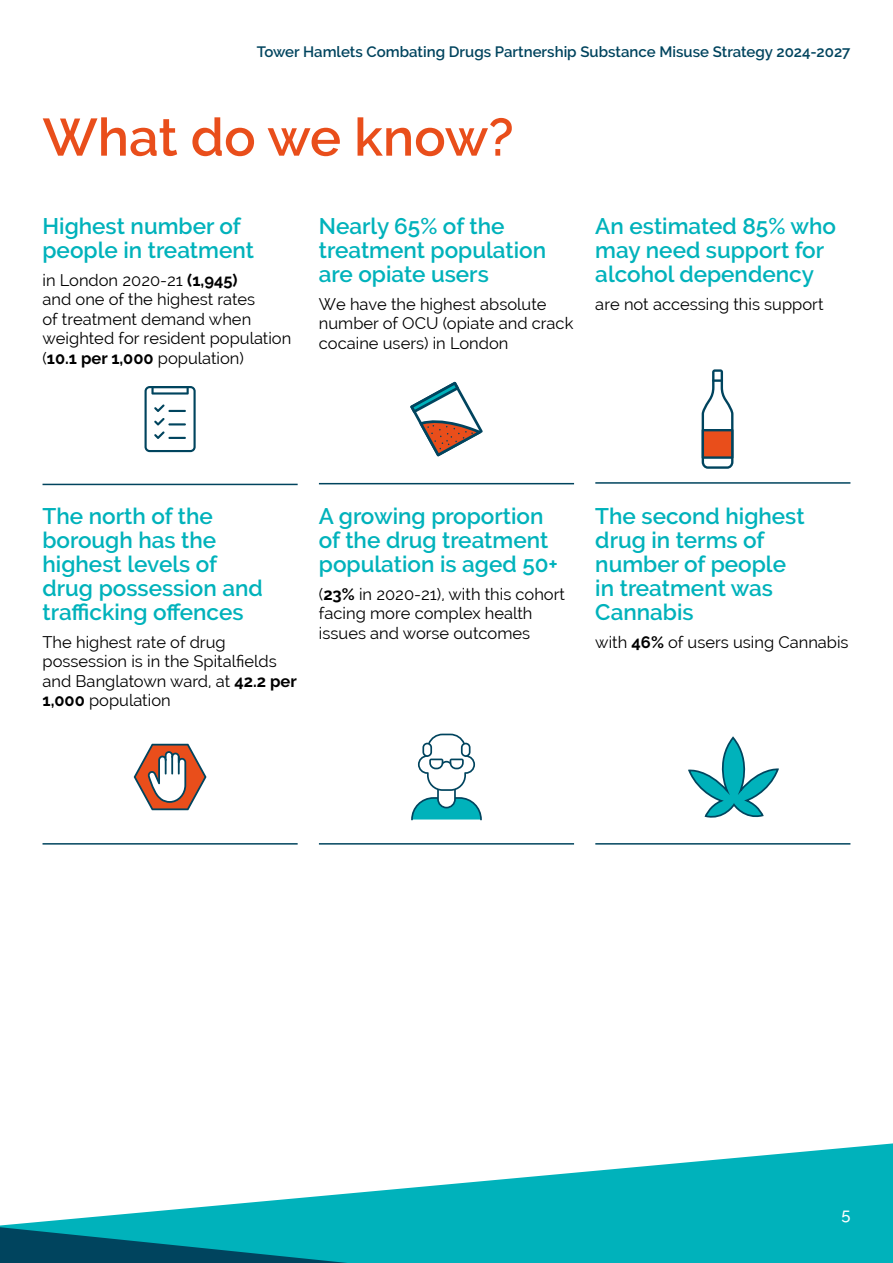
<style>
.page{position:relative;width:893px;height:1263px;background:#fff}
.page>*{position:absolute;margin:0;border:0;box-sizing:border-box;transform-origin:0 0}
.t1{font:600 52.5px "Raleway";color:#e94e1b}
.t2{font:600 22.5px/24px "Raleway";color:#00b2bb}
.t3{font:16.5px/19.5px "Raleway";color:#000}
.t4{font:500 16.5px "Raleway";color:#fff}
.t5{font:600 15px "Raleway";color:#00445e}
.s1{font-weight:700}
</style>
<div class="page">
<svg style="left:0;top:1143px;width:890px;height:120px;fill:#00b2bb"></svg>
<hr style="left:43px;top:484px;width:255px;height:1px;background:#00445e">
<hr style="left:43px;top:843px;width:255px;height:1px;background:#00445e">
<hr style="left:319px;top:483px;width:255px;height:1px;background:#00445e">
<hr style="left:319px;top:843px;width:255px;height:1px;background:#00445e">
<hr style="left:595px;top:482px;width:255px;height:2px;background:#00445e">
<hr style="left:595px;top:843px;width:255px;height:1px;background:#00445e">
<svg style="left:702px;top:369px;width:31px;height:100px"></svg>
<svg style="left:688px;top:736px;width:91px;height:82px"></svg>
<svg style="left:410px;top:382px;width:73px;height:74px"></svg>
<svg style="left:134px;top:744px;width:72px;height:66px"></svg>
<svg style="left:411px;top:734px;width:71px;height:86px"></svg>
<svg style="left:145px;top:386px;width:51px;height:66px"></svg>
<p class="t5" style="left:257px;top:43px;width:595px">Tower Hamlets Combating Drugs Partnership Substance Misuse Strategy 2024-2027</p>
<h1 class="t1" style="left:43px;top:107px;width:473px">What do we know?</h1>
<h2 class="t2" style="left:43px;top:214px;width:213px">Highest number of people in treatment</h2>
<p class="t3" style="left:43px;top:270px;width:250px">in London 2020-21 <span class="s1">(1,945)<br></span>and one of the highest rates<br>of treatment demand when weighted for resident population (<span class="s1">10.1 per 1,000</span> population)</p>
<h2 class="t2" style="left:319px;top:214px;width:229px">Nearly 65% of the treatment population are opiate users</h2>
<p class="t3" style="left:319px;top:294px;width:256px">We have the highest absolute number of OCU (opiate and crack cocaine users) in London</p>
<h2 class="t2" style="left:595px;top:214px;width:242px">An estimated 85% who may need support for alcohol dependency</h2>
<p class="t3" style="left:595px;top:294px;width:230px">are not accessing this support</p>
<h2 class="t2" style="left:43px;top:504px;width:222px">The north of the borough has the highest levels of drug possession and trafficking offences</h2>
<p class="t3" style="left:43px;top:632px;width:256px">The highest rate of drug possession is in the Spitalfields and Banglatown ward, at <span class="s1">42.2 per<br>1,000</span> population</p>
<h2 class="t2" style="left:319px;top:504px;width:241px">A growing proportion of the drug treatment population is aged 50+</h2>
<p class="t3" style="left:319px;top:584px;width:248px">(<span class="s1">23%</span> in 2020-21), with this cohort facing more complex health issues and worse outcomes</p>
<h2 class="t2" style="left:595px;top:504px;width:211px">The second highest drug in terms of number of people in treatment was<br>Cannabis</h2>
<p class="t3" style="left:595px;top:632px;width:255px">with <span class="s1">46%</span> of users using Cannabis</p>
<p class="t4" style="left:841px;top:1205px;width:11px">5</p>
</div>
